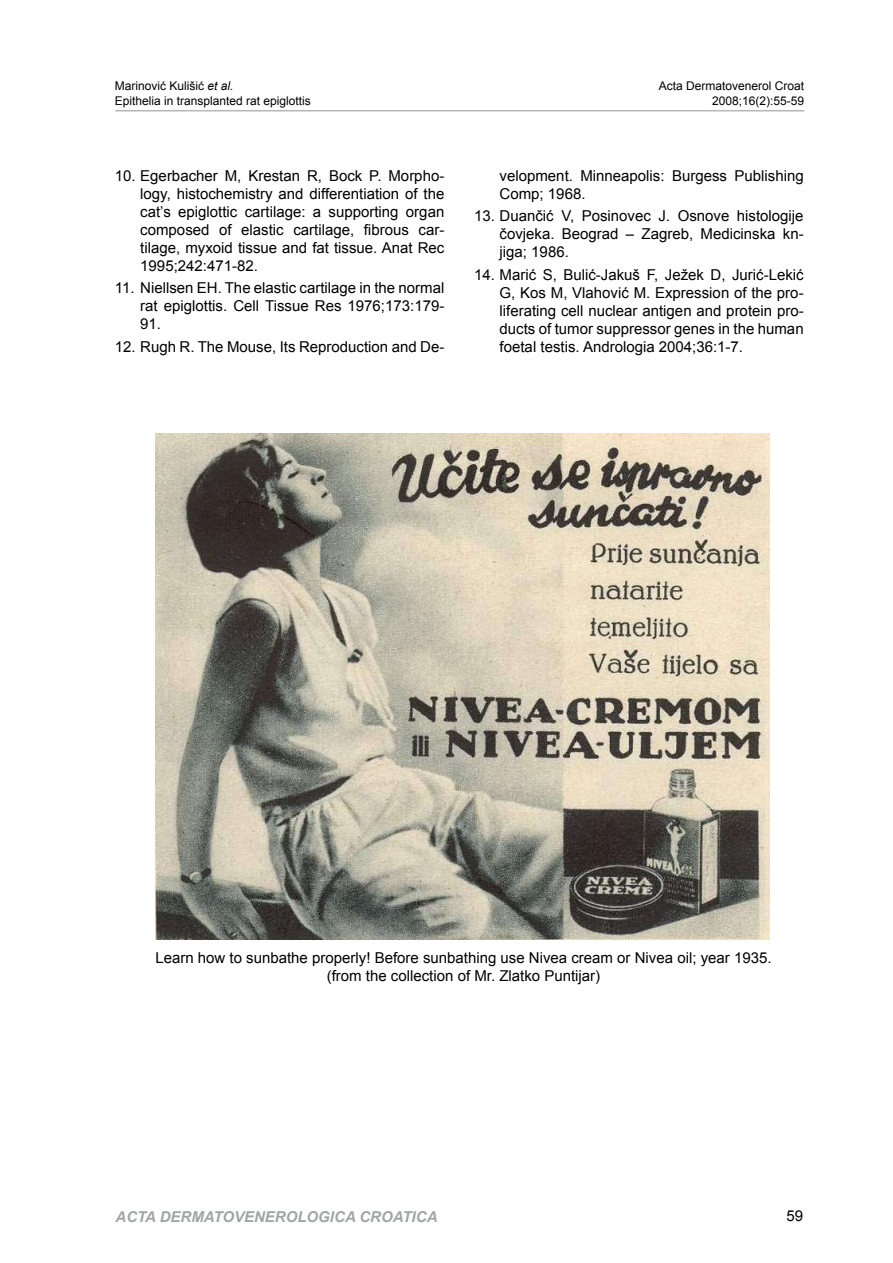
<style>
.page{position:relative;width:893px;height:1263px;background:#fff}
.page>*{position:absolute;margin:0;border:0;box-sizing:border-box;transform-origin:0 0}
.t1{font:15px/18px "Arial";color:#000;text-align:justify}
.t2{font:italic 700 15px "Arial";color:#a2a4a6}
.t3{font:12px "Arial";color:#000}
.s1{font-style:italic}
</style>
<div class="page">
<hr style="left:115px;top:110px;width:689px;height:1px;background:#b4b6b7">
<img style="left:155px;top:434px;width:614px;height:506px">
<p class="t3" style="left:115px;top:78px;width:120px">Marinović Kulišić <span class="s1">et al.</span></p>
<p class="t3" style="left:659px;top:78px;width:147px">Acta Dermatovenerol Croat</p>
<p class="t3" style="left:115px;top:93px;width:198px">Epithelia in transplanted rat epiglottis</p>
<p class="t3" style="left:712px;top:93px;width:94px">2008;16(2):55-59</p>
<p class="t1" style="left:140px;top:167px;width:306px;text-indent:-25px">10. Egerbacher M, Krestan R, Bock P. Morpho&shy;logy, histochemistry and differentiation of the cat’s epiglottic cartilage: a supporting organ composed of elastic cartilage, fibrous car&shy;tilage, myxoid tissue and fat tissue. Anat Rec 1995;242:471-82.</p>
<p class="t1" style="left:140px;top:279px;width:306px;text-indent:-26px">11. Niellsen EH. The elastic cartilage in the normal rat epiglottis. Cell Tissue Res 1976;173:179- 91.</p>
<p class="t1" style="left:115px;top:337px;width:331px">12. Rugh R. The Mouse, Its Reproduction and De-</p>
<p class="t1" style="left:500px;top:167px;width:306px">velopment. Minneapolis: Burgess Publishing<br>Comp; 1968.</p>
<p class="t1" style="left:500px;top:207px;width:306px;text-indent:-26px">13. Duančić V, Posinovec J. Osnove histologije čovjeka. Beograd – Zagreb, Medicinska kn&shy;jiga; 1986.</p>
<p class="t1" style="left:500px;top:265px;width:306px;text-indent:-26px">14. Marić S, Bulić-Jakuš F, Ježek D, Jurić-Lekić G, Kos M, Vlahović M. Expression of the pro&shy;liferating cell nuclear antigen and protein pro&shy;ducts of tumor suppressor genes in the human foetal testis. Andrologia 2004;36:1-7.</p>
<p class="t1" style="left:155px;top:949px;width:618px;text-align:center">Learn how to sunbathe properly! Before sunbathing use Nivea cream or Nivea oil; year 1935. (from the collection of Mr. Zlatko Puntijar)</p>
<p class="t2" style="left:116px;top:1207px;width:323px">ACTA DERMATOVENEROLOGICA CROATICA</p>
<p class="t1" style="left:787px;top:1207px;width:18px">59</p>
</div>
